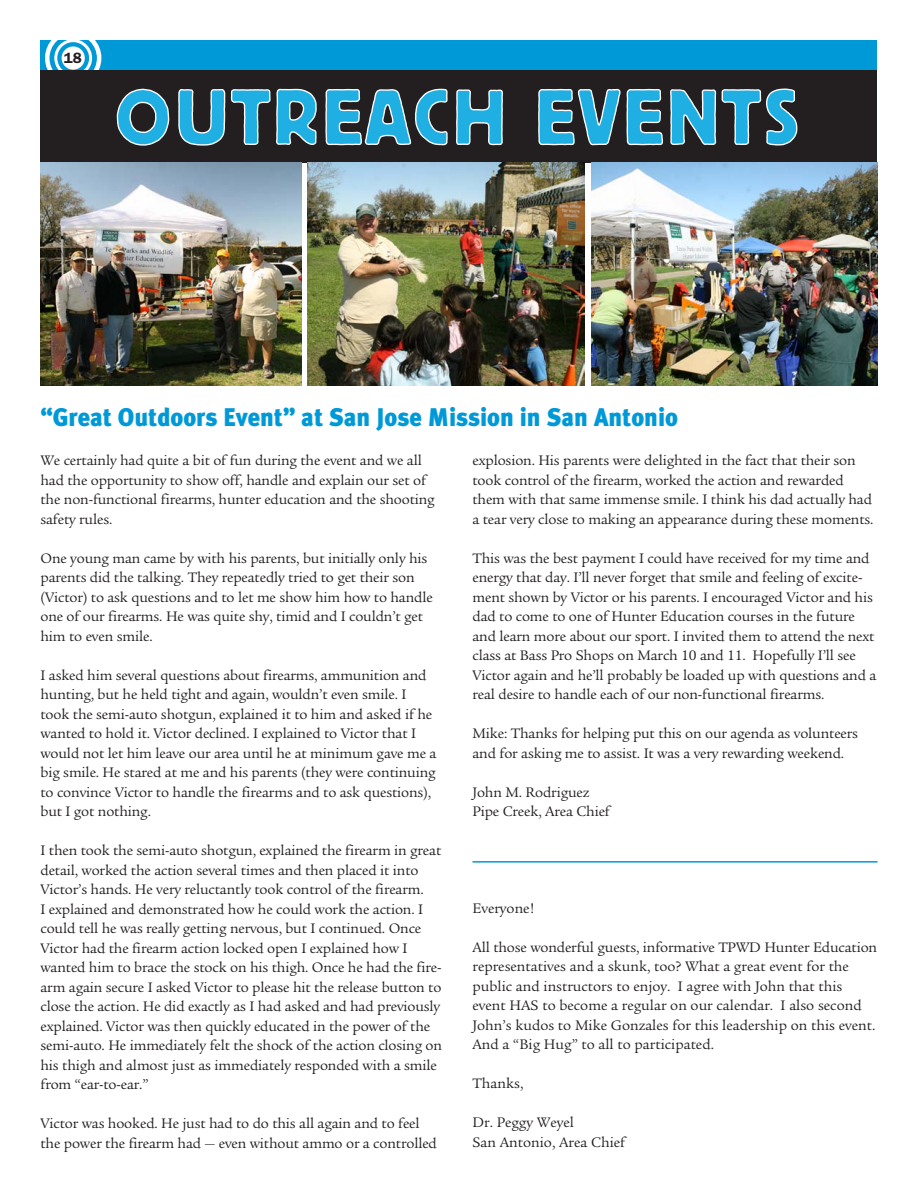
<style>
.page{position:relative;width:918px;height:1188px;background:#fff}
.page>*{position:absolute;margin:0;border:0;box-sizing:border-box;transform-origin:0 0}
.t1{font:77.4px "Block BE";letter-spacing:.05em;color:#1fafe2}
.body_text{font:900 25.5px "Meta Plus";color:#0099d8;scale:.95 1}
.t2{font:15px/19.5px "Legacy Serif";letter-spacing:-.01em;color:#231f20}
.t3{font:600 15px "Franklin Gothic";color:#231f20}
</style>
<div class="page">
<div style="left:40px;top:40px;width:838px;height:34px;background:#0099d8"></div>
<div style="left:45px;top:30px;width:56px;height:56px;border:4px solid #fff;border-radius:50%"></div>
<div style="left:54px;top:39px;width:38px;height:38px;border:3px solid #fff;border-radius:50%"></div>
<div style="left:62px;top:46px;width:23px;height:24px;background:#fff;border-radius:50%"></div>
<div style="left:40px;top:70px;width:838px;height:92px;background:#231f20"></div>
<svg style="left:116px;top:88px;width:54px;height:58px"></svg>
<svg style="left:178px;top:88px;width:139px;height:58px"></svg>
<svg style="left:325px;top:88px;width:123px;height:58px"></svg>
<svg style="left:456px;top:89px;width:47px;height:57px"></svg>
<svg style="left:538px;top:88px;width:260px;height:58px"></svg>
<img style="left:40px;top:162px;width:261px;height:223px">
<img style="left:308px;top:162px;width:277px;height:223px">
<img style="left:591px;top:162px;width:287px;height:223px">
<hr style="left:472px;top:861px;width:406px;height:2px;background:#0099d8">
<p class="t3" style="left:64px;top:49px;width:19px">18</p>
<p class="t1" style="left:116px;top:74px;width:684px">OUTREACH EVENTS</p>
<p class="body_text" style="left:40px;top:402px;width:673px">“Great Outdoors Event” at San Jose Mission in San Antonio</p>
<p class="t2" style="left:40px;top:451px;width:396px">We certainly had quite a bit of fun during the event and we all had the opportunity to show off, handle and explain our set of the non-functional firearms, hunter education and the shooting safety rules.</p>
<p class="t2" style="left:40px;top:548px;width:394px">One young man came by with his parents, but initially only his parents did the talking. They repeatedly tried to get their son (Victor) to ask questions and to let me show him how to handle one of our firearms. He was quite shy, timid and I couldn’t get him to even smile.</p>
<p class="t2" style="left:40px;top:665px;width:397px">I asked him several questions about firearms, ammunition and hunting, but he held tight and again, wouldn’t even smile. I took the semi-auto shotgun, explained it to him and asked if he wanted to hold it. Victor declined. I explained to Victor that I would not let him leave our area until he at minimum gave me a big smile. He stared at me and his parents (they were continuing to convince Victor to handle the firearms and to ask questions), but I got nothing.</p>
<p class="t2" style="left:40px;top:841px;width:403px">I then took the semi-auto shotgun, explained the firearm in great detail, worked the action several times and then placed it into Victor’s hands. He very reluctantly took control of the firearm.<br>I explained and demonstrated how he could work the action. I could tell he was really getting nervous, but I continued. Once Victor had the firearm action locked open I explained how I wanted him to brace the stock on his thigh. Once he had the fire&shy;arm again secure I asked Victor to please hit the release button to close the action. He did exactly as I had asked and had previously explained. Victor was then quickly educated in the power of the semi-auto. He immediately felt the shock of the action closing on his thigh and almost just as immediately responded with a smile from “ear-to-ear.”</p>
<p class="t2" style="left:40px;top:1114px;width:398px">Victor was hooked. He just had to do this all again and to feel the power the firearm had — even without ammo or a controlled</p>
<p class="t2" style="left:472px;top:451px;width:403px">explosion. His parents were delighted in the fact that their son took control of the firearm, worked the action and rewarded them with that same immense smile. I think his dad actually had a tear very close to making an appearance during these moments.</p>
<p class="t2" style="left:472px;top:548px;width:405px">This was the best payment I could have received for my time and energy that day. I’ll never forget that smile and feeling of excite&shy;ment shown by Victor or his parents. I encouraged Victor and his dad to come to one of Hunter Education courses in the future and learn more about our sport. I invited them to attend the next class at Bass Pro Shops on March 10 and 11. Hopefully I’ll see Victor again and he’ll probably be loaded up with questions and a real desire to handle each of our non-functional firearms.</p>
<p class="t2" style="left:472px;top:724px;width:387px">Mike: Thanks for helping put this on our agenda as volunteers and for asking me to assist. It was a very rewarding weekend.</p>
<p class="t2" style="left:472px;top:782px;width:118px">John M. Rodriguez</p>
<p class="t2" style="left:472px;top:802px;width:139px">Pipe Creek, Area Chief</p>
<p class="t2" style="left:472px;top:899px;width:64px">Everyone!</p>
<p class="t2" style="left:472px;top:938px;width:406px">All those wonderful guests, informative TPWD Hunter Education representatives and a skunk, too? What a great event for the public and instructors to enjoy. I agree with John that this event HAS to become a regular on our calendar. I also second John’s kudos to Mike Gonzales for this leadership on this event.<br>And a “Big Hug” to all to participated.</p>
<p class="t2" style="left:472px;top:1074px;width:52px">Thanks,</p>
<p class="t2" style="left:472px;top:1113px;width:103px">Dr. Peggy Weyel</p>
<p class="t2" style="left:472px;top:1133px;width:154px">San Antonio, Area Chief</p>
</div>
